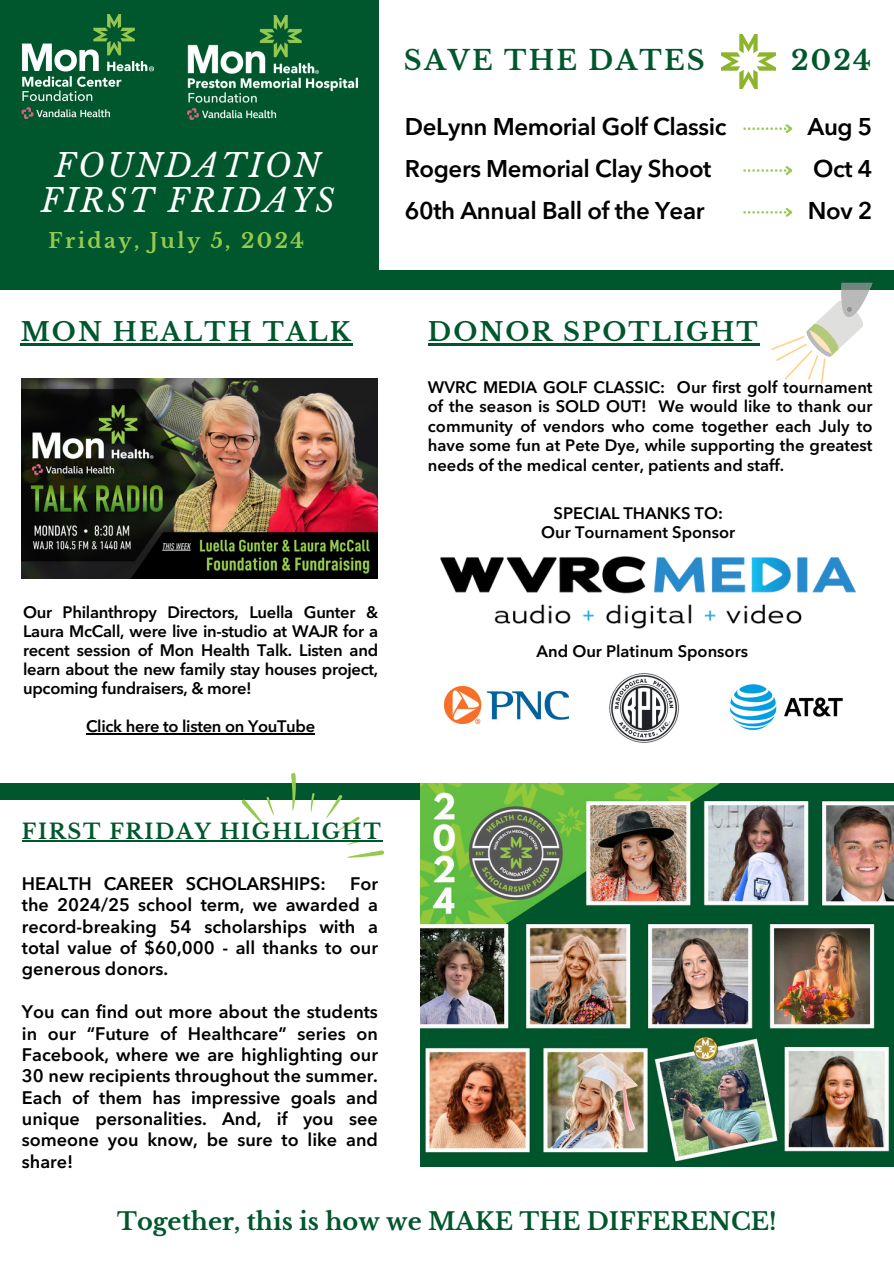
<style>
.page{position:relative;width:894px;height:1264px;background:#fff}
.page>*{position:absolute;margin:0;border:0;box-sizing:border-box;transform-origin:0 0}
.t1{font:italic 31.95px/34.8px "Libre Baskerville";letter-spacing:.08em;color:#fff;text-align:center}
.t2{font:700 27px "Libre Baskerville";letter-spacing:.08em;color:#00572d}
.t3{font:700 25.5px "Libre Baskerville";letter-spacing:.08em;color:#00572d}
.t4{font:600 24px "Avenir Next LT Pro";letter-spacing:-.015em;color:#000}
.t5{font:700 24px "Libre Baskerville";color:#00572d}
.t6{font:700 21px "Libre Baskerville";letter-spacing:.08em;color:#00572d}
.t7{font:700 20.4px "Libre Baskerville";letter-spacing:.12em;color:#96ca4f}
.t8{font:600 18px/21.5px "Avenir Next LT Pro";color:#000;text-align:justify}
.t9{font:600 16.5px/19.5px "Avenir Next LT Pro";color:#000;text-align:justify}
</style>
<div class="page">
<div style="left:0;top:783px;width:893px;height:16px;background:#00572d"></div>
<img style="left:420px;top:783px;width:473px;height:383px">
<div style="left:0;top:270px;width:893px;height:19px;background:#00572d"></div>
<div style="left:0;top:0;width:378px;height:278px;background:#00572d"></div>
<img style="left:22px;top:14px;width:133px;height:105px">
<img style="left:188px;top:16px;width:170px;height:103px">
<img style="left:721px;top:35px;width:53px;height:54px">
<svg style="left:236px;top:773px;width:83px;height:53px"></svg>
<svg style="left:325px;top:795px;width:59px;height:63px"></svg>
<svg style="left:743px;top:166px;width:50px;height:9px"></svg>
<svg style="left:743px;top:208px;width:50px;height:9px"></svg>
<svg style="left:743px;top:124px;width:50px;height:10px"></svg>
<img style="left:440px;top:556px;width:416px;height:72px">
<img style="left:609px;top:673px;width:70px;height:70px">
<img style="left:729px;top:684px;width:114px;height:47px">
<img style="left:444px;top:686px;width:124px;height:38px">
<svg style="left:771px;top:283px;width:101px;height:101px"></svg>
<img style="left:22px;top:378px;width:355px;height:200px">
<hr style="left:428px;top:343px;width:331px;height:3px;background:#00572d">
<hr style="left:22px;top:840px;width:360px;height:1px;background:#00572d">
<hr style="left:86px;top:733px;width:229px;height:1px;background:#000">
<hr style="left:21px;top:343px;width:332px;height:3px;background:#00572d">
<p class="t1" style="left:41px;top:149px;width:295px">FOUNDATION<br>FIRST FRIDAYS</p>
<p class="t7" style="left:48px;top:228px;width:257px">Friday, July 5, 2024</p>
<p class="t3" style="left:21px;top:316px;width:331px">MON HEALTH TALK</p>
<p class="t9" style="left:23px;top:604px;width:356px">Our Philanthropy Directors, Luella Gunter &amp; Laura McCall, were live in-studio at WAJR for a recent session of Mon Health Talk. Listen and learn about the new family stay houses project, upcoming fundraisers, &amp; more!</p>
<p class="t9" style="left:86px;top:718px;width:231px">Click here to listen on YouTube</p>
<p class="t2" style="left:404px;top:44px;width:302px">SAVE THE DATES</p>
<p class="t2" style="left:790px;top:44px;width:81px">2024</p>
<h5 class="t4" style="left:405px;top:116px;width:323px">DeLynn Memorial Golf Classic</h5>
<p class="t4" style="left:405px;top:158px;width:308px">Rogers Memorial Clay Shoot</p>
<h2 class="t4" style="left:405px;top:200px;width:301px">60th Annual Ball of the Year</h2>
<h6 class="t3" style="left:428px;top:316px;width:331px">DONOR SPOTLIGHT</h6>
<h3 class="t4" style="left:807px;top:116px;width:67px">Aug 5</h3>
<h3 class="t4" style="left:813px;top:158px;width:61px">Oct 4</h3>
<h3 class="t4" style="left:807px;top:200px;width:66px">Nov 2</h3>
<p class="t9" style="left:428px;top:378px;width:446px">WVRC MEDIA GOLF CLASSIC: Our first golf tournament of the season is SOLD OUT! We would like to thank our community of vendors who come together each July to have some fun at Pete Dye, while supporting the greatest needs of the medical center, patients and staff.</p>
<h2 class="t9" style="left:553px;top:505px;width:171px">SPECIAL THANKS TO:</h2>
<p class="t9" style="left:541px;top:524px;width:195px">Our Tournament Sponsor</p>
<h2 class="t9" style="left:536px;top:642px;width:213px">And Our Platinum Sponsors</h2>
<p class="t6" style="left:22px;top:819px;width:360px">FIRST FRIDAY HIGHLIGHT</p>
<p class="t8" style="left:22px;top:874px;width:305px">HEALTH CAREER SCHOLARSHIPS:</p>
<p class="t8" style="left:22px;top:874px;width:357px;text-indent:328px">For the 2024/25 school term, we awarded a record-breaking 54 scholarships with a total value of $60,000 - all thanks to our generous donors.</p>
<p class="t8" style="left:22px;top:1002px;width:357px">You can find out more about the students in our “Future of Healthcare” series on Facebook, where we are highlighting our 30 new recipients throughout the summer.<br>Each of them has impressive goals and unique personalities. And, if you see someone you know, be sure to like and share!</p>
<p class="t5" style="left:117px;top:1206px;width:660px">Together, this is how we MAKE THE DIFFERENCE!</p>
</div>
